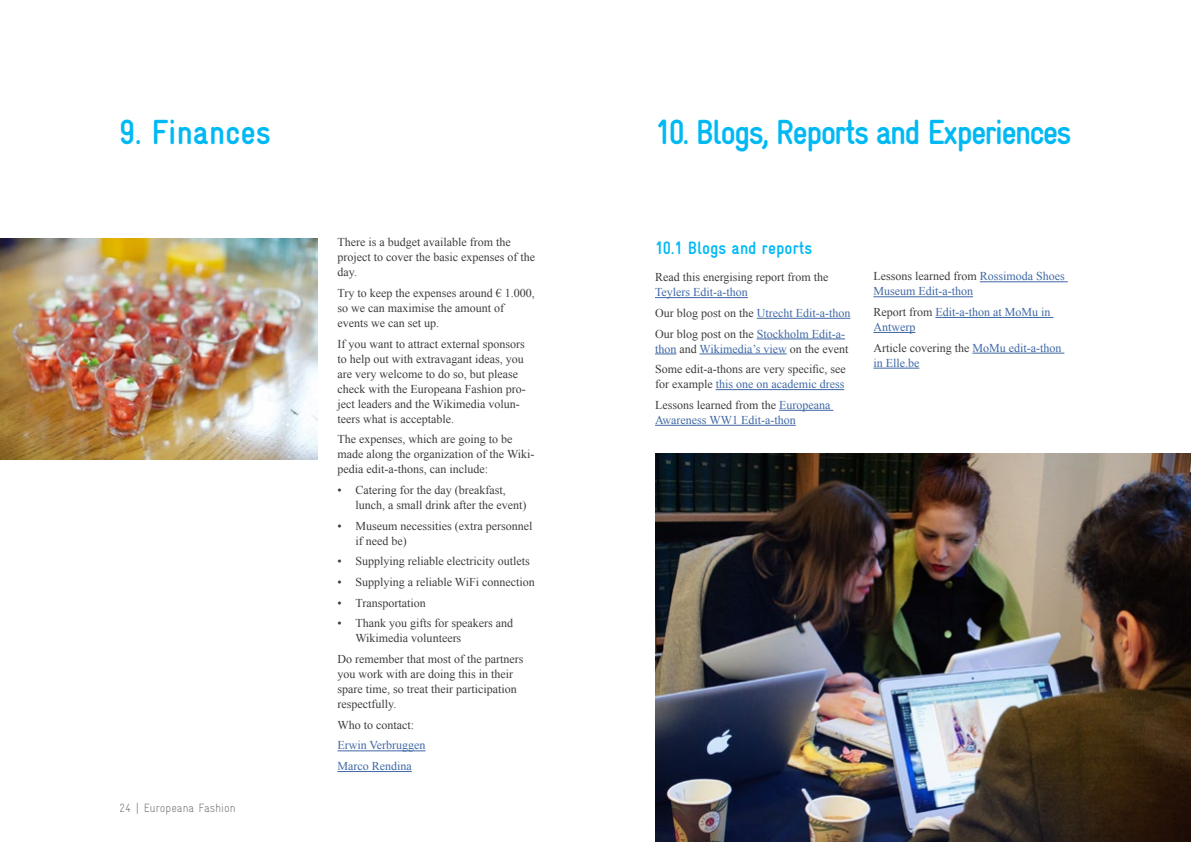
<style>
.page{position:relative;width:1191px;height:842px;background:#fff}
.page>*{position:absolute;margin:0;border:0;box-sizing:border-box;transform-origin:0 0}
.t1{font:700 35px "Gravur Condensed CY";letter-spacing:-.05em;color:#00b9f4}
.t2{font:700 35px "Gravur Condensed CY";color:#00b9f4}
.t3{font:700 18px "Gravur Condensed CY";color:#00b9f4}
.t4{font:12px/15px "Times New Roman";color:#3c3c3b}
.t5{font:12px/20.7px "Times New Roman";color:#3f68a5}
.t6{font:12px "Gravur Condensed Light CE";color:#706f6f}
.s1{color:#3c3c3b}
.s2{color:#3f68a5}
</style>
<div class="page">
<hr style="left:337px;top:750px;width:88px;height:1px;background:#3f68a5">
<hr style="left:337px;top:771px;width:75px;height:1px;background:#3f68a5">
<img style="left:0;top:238px;width:317px;height:221px">
<hr style="left:979px;top:281px;width:88px;height:1px;background:#3f68a5">
<hr style="left:873px;top:296px;width:100px;height:1px;background:#3f68a5">
<hr style="left:935px;top:317px;width:118px;height:1px;background:#3f68a5">
<hr style="left:873px;top:332px;width:42px;height:1px;background:#3f68a5">
<hr style="left:972px;top:353px;width:92px;height:1px;background:#3f68a5">
<hr style="left:873px;top:368px;width:46px;height:1px;background:#3f68a5">
<hr style="left:655px;top:297px;width:93px;height:1px;background:#3f68a5">
<hr style="left:756px;top:318px;width:94px;height:1px;background:#3f68a5">
<hr style="left:756px;top:339px;width:89px;height:1px;background:#3f68a5">
<svg style="left:655px;top:354px;width:21px;height:1px"></svg>
<hr style="left:699px;top:354px;width:87px;height:1px;background:#3f68a5">
<hr style="left:715px;top:389px;width:129px;height:1px;background:#3f68a5">
<hr style="left:779px;top:410px;width:54px;height:1px;background:#3f68a5">
<hr style="left:655px;top:425px;width:140px;height:1px;background:#3f68a5">
<img style="left:655px;top:454px;width:536px;height:388px">
<h1 class="t2" style="left:119px;top:112px;width:153px">9. Finances</h1>
<p class="t6" style="left:119px;top:801px;width:118px">24 | Europeana Fashion</p>
<p class="t4" style="left:337px;top:235px;width:199px">There is a budget available from the project to cover the basic expenses of the day.</p>
<p class="t4" style="left:337px;top:285px;width:199px">Try to keep the expenses around € 1.000, so we can maximise the amount of events we can set up.</p>
<p class="t4" style="left:337px;top:336px;width:190px">If you want to attract external sponsors to help out with extravagant ideas, you are very welcome to do so, but please check with the Europeana Fashion pro&shy;ject leaders and the Wikimedia volun&shy;teers what is acceptable.</p>
<p class="t4" style="left:337px;top:432px;width:199px">The expenses, which are going to be made along the organization of the Wiki&shy;pedia edit-a-thons, can include:</p>
<p class="t4" style="left:355px;top:482px;width:172px;text-indent:-18px">• Catering for the day (breakfast, lunch, a small drink after the event)</p>
<p class="t4" style="left:355px;top:518px;width:178px;text-indent:-18px">• Museum necessities (extra personnel if need be)</p>
<p class="t4" style="left:337px;top:554px;width:194px">• Supplying reliable electricity outlets</p>
<p class="t4" style="left:337px;top:574px;width:199px">• Supplying a reliable WiFi connection</p>
<p class="t4" style="left:337px;top:595px;width:90px">• Transportation</p>
<p class="t4" style="left:355px;top:616px;width:159px;text-indent:-18px">• Thank you gifts for speakers and<br>Wikimedia volunteers</p>
<p class="t4" style="left:337px;top:651px;width:187px">Do remember that most of the partners you work with are doing this in their spare time, so treat their participation respectfully.</p>
<p class="t4" style="left:337px;top:717px;width:78px">Who to contact:</p>
<p class="t5" style="left:337px;top:735px;width:90px">Erwin Verbruggen<br>Marco Rendina</p>
<h1 class="t1" style="left:655px;top:112px;width:418px">10. Blogs, Reports and Experiences</h1>
<h2 class="t3" style="left:655px;top:238px;width:159px">10.1 Blogs and reports</h2>
<p class="t4" style="left:655px;top:270px;width:175px">Read this energising report from the</p>
<p class="t5" style="left:655px;top:282px;width:197px">Teylers Edit-a-thon<br><span class="s1">Our blog post on the</span> Utrecht Edit-a-thon<br><span class="s1">Our blog post on the</span> Stockholm Edit-a-</p>
<p class="t4" style="left:655px;top:338px;width:195px;line-height:20.7px"><span class="s2">thon</span> and <span class="s2">Wikimedia’s view</span> on the event<br>Some edit-a-thons are very specific, see</p>
<p class="t4" style="left:655px;top:374px;width:191px;line-height:20.7px">for example <span class="s2">this one on academic dress<br></span>Lessons learned from the <span class="s2">Europeana</span></p>
<p class="t5" style="left:655px;top:409px;width:142px">Awareness WW1 Edit-a-thon</p>
<p class="t5" style="left:873px;top:269px;width:193px;line-height:15px"><span class="s1">Lessons learned from</span> Rossimoda Shoes<br>Museum Edit-a-thon</p>
<p class="t5" style="left:873px;top:304px;width:178px;line-height:15px"><span class="s1">Report from</span> Edit-a-thon at MoMu in<br>Antwerp</p>
<p class="t5" style="left:873px;top:340px;width:189px;line-height:15px"><span class="s1">Article covering the</span> MoMu edit-a-thon in Elle.be</p>
</div>
